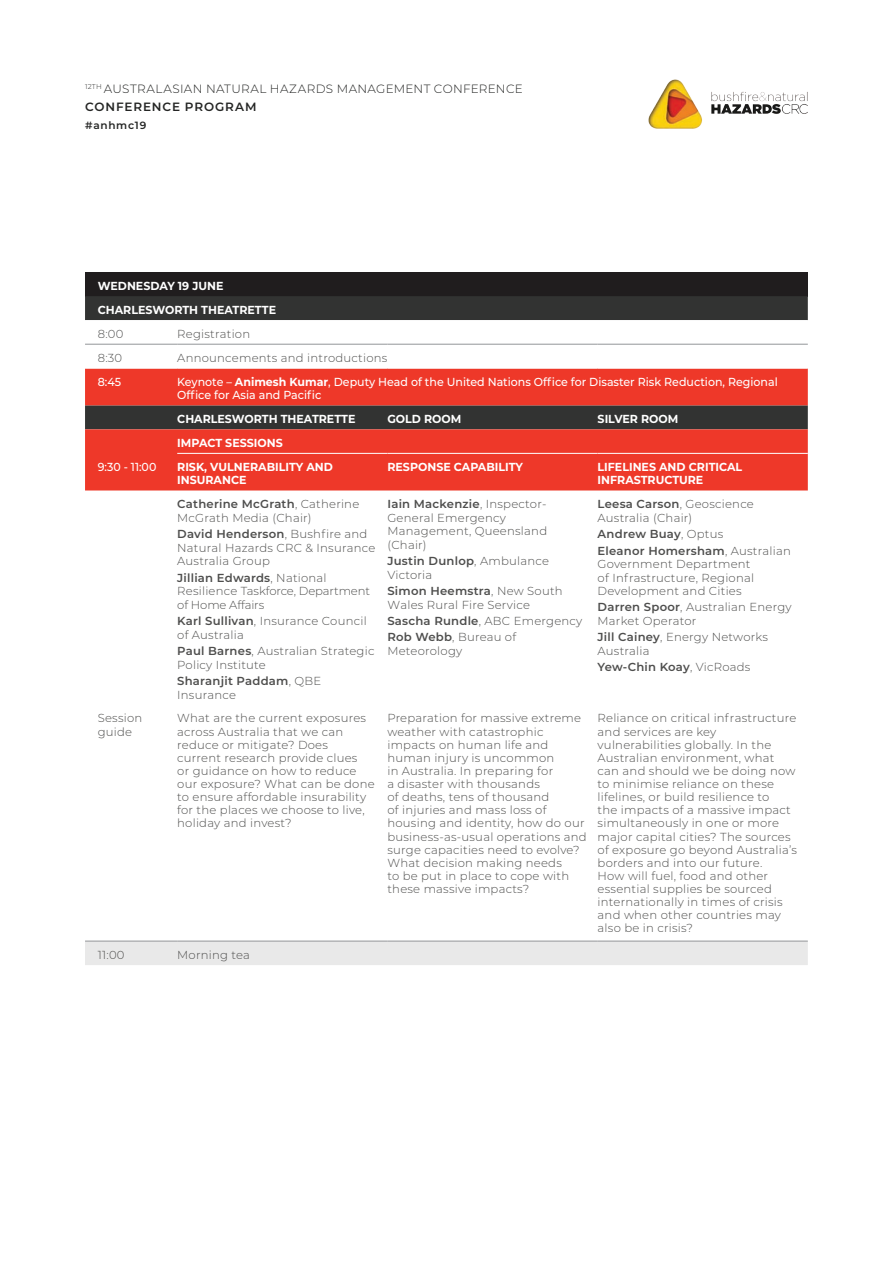
<style>
.page{position:relative;width:893px;height:1263px;background:#fff}
.page>*{position:absolute;margin:0;border:0;box-sizing:border-box;transform-origin:0 0}
.t1{font:300 12px/18px "Montserrat";letter-spacing:.03em;color:#242524}
.t2{font:300 11.7px/13px "Montserrat";letter-spacing:.02em;color:#4e4e4d}
.t3{font:700 11.7px/13px "Montserrat";color:#fff;scale:.95 1}
.t4{font:500 11.7px/13px "Montserrat";color:#fff;scale:.95 1}
.t5{font:600 11.7px/13.5px "Montserrat";letter-spacing:.02em;color:#4e4e4d}
.t6{font:300 11.7px/13.5px "Montserrat";letter-spacing:-.01em;color:#4e4e4d}
.t7{font:600 10.5px "Montserrat";letter-spacing:.07em;color:#242524}
.s1{font-weight:600}
.s2{font-weight:700}
.s3{font-weight:300}
</style>
<div class="page">
<div style="left:85px;top:272px;width:723px;height:24px;background:#201d1e"></div>
<div style="left:85px;top:296px;width:723px;height:133px;background:#323332"></div>
<svg style="left:85px;top:320px;width:723px;height:85px"></svg>
<div style="left:85px;top:429px;width:723px;height:61px;background:#ee3829"></div>
<div style="left:85px;top:942px;width:723px;height:23px;background:#e9e9e9"></div>
<hr style="left:85px;top:344px;width:92px;height:1px;background:#939598">
<hr style="left:177px;top:344px;width:210px;height:1px;background:#939598">
<hr style="left:387px;top:344px;width:211px;height:1px;background:#939598">
<hr style="left:598px;top:344px;width:210px;height:1px;background:#939598">
<hr style="left:177px;top:453px;width:210px;height:1px;background:#fff">
<hr style="left:387px;top:453px;width:211px;height:1px;background:#fff">
<hr style="left:598px;top:453px;width:210px;height:1px;background:#fff">
<hr style="left:85px;top:368px;width:92px;height:1px;background:#fff">
<hr style="left:177px;top:368px;width:210px;height:1px;background:#fff">
<hr style="left:387px;top:368px;width:211px;height:1px;background:#fff">
<hr style="left:598px;top:368px;width:210px;height:1px;background:#fff">
<hr style="left:85px;top:941px;width:92px;height:1px;background:#939598">
<hr style="left:177px;top:941px;width:210px;height:1px;background:#939598">
<hr style="left:387px;top:941px;width:211px;height:1px;background:#939598">
<hr style="left:598px;top:941px;width:210px;height:1px;background:#939598">
<img style="left:648px;top:79px;width:160px;height:50px">
<p class="t1" style="left:85px;top:79px;width:439px"><sup>12TH</sup> AUSTRALASIAN NATURAL HAZARDS MANAGEMENT CONFERENCE<br><span class="s1">CONFERENCE PROGRAM</span></p>
<p class="t7" style="left:85px;top:118px;width:63px">#anhmc19</p>
<p class="t3" style="left:98px;top:273px;width:189px;line-height:24px">WEDNESDAY 19 JUNE<br>CHARLESWORTH THEATRETTE</p>
<p class="t2" style="left:98px;top:327px;width:27px">8:00</p>
<p class="t2" style="left:177px;top:327px;width:74px">Registration</p>
<p class="t2" style="left:98px;top:351px;width:26px">8:30</p>
<p class="t2" style="left:177px;top:351px;width:212px">Announcements and introductions</p>
<p class="t4" style="left:98px;top:375px;width:26px">8:45</p>
<p class="t4" style="left:177px;top:375px;width:634px">Keynote – <span class="s2">Animesh Kumar</span>, Deputy Head of the United Nations Office for Disaster Risk Reduction, Regional<br>Office for Asia and Pacific</p>
<p class="t3" style="left:177px;top:412px;width:189px">CHARLESWORTH THEATRETTE</p>
<p class="t3" style="left:387px;top:412px;width:79px">GOLD ROOM</p>
<p class="t3" style="left:598px;top:412px;width:87px">SILVER ROOM</p>
<p class="t3" style="left:177px;top:436px;width:113px">IMPACT SESSIONS</p>
<p class="t4" style="left:98px;top:460px;width:63px">9:30 - 11:00</p>
<p class="t3" style="left:177px;top:460px;width:165px">RISK, VULNERABILITY AND<br>INSURANCE</p>
<p class="t3" style="left:387px;top:460px;width:144px">RESPONSE CAPABILITY</p>
<p class="t3" style="left:598px;top:460px;width:154px">LIFELINES AND CRITICAL<br>INFRASTRUCTURE</p>
<p class="t2" style="left:177px;top:497px;width:184px;line-height:13.5px"><span class="s1">Catherine McGrath</span>, Catherine<br>McGrath Media (Chair)</p>
<p class="t2" style="left:177px;top:527px;width:200px;line-height:13.5px"><span class="s1">David Henderson</span>, Bushfire and<br>Natural Hazards CRC &amp; Insurance<br>Australia Group</p>
<p class="t6" style="left:177px;top:570px;width:194px"><span class="s1">Jillian Edwards</span>, National<br>Resilience Taskforce, Department of Home Affairs</p>
<p class="t2" style="left:177px;top:614px;width:191px;line-height:13.5px"><span class="s1">Karl Sullivan</span>, Insurance Council of Australia</p>
<p class="t2" style="left:177px;top:644px;width:199px;line-height:13.5px"><span class="s1">Paul Barnes</span>, Australian Strategic<br>Policy Institute</p>
<p class="t5" style="left:177px;top:673px;width:145px">Sharanjit Paddam<span class="s3">, QBE<br>Insurance</span></p>
<p class="t2" style="left:387px;top:497px;width:161px;line-height:13.5px"><span class="s1">Iain Mackenzie</span>, Inspector-<br>General Emergency<br>Management, Queensland (Chair)</p>
<p class="t2" style="left:387px;top:554px;width:163px;line-height:13.5px"><span class="s1">Justin Dunlop</span>, Ambulance<br>Victoria</p>
<p class="t2" style="left:387px;top:584px;width:177px;line-height:13.5px"><span class="s1">Simon Heemstra</span>, New South<br>Wales Rural Fire Service</p>
<p class="t2" style="left:387px;top:612px;width:196px;line-height:16.5px"><span class="s1">Sascha Rundle</span>, ABC Emergency<br><span class="s1">Rob Webb</span>, Bureau of</p>
<p class="t2" style="left:387px;top:644px;width:76px">Meteorology</p>
<p class="t2" style="left:598px;top:497px;width:158px;line-height:13.5px"><span class="s1">Leesa Carson</span>, Geoscience<br>Australia (Chair)</p>
<p class="t5" style="left:598px;top:525px;width:195px;line-height:16.5px">Andrew Buay<span class="s3">, Optus<br></span>Eleanor Homersham<span class="s3">, Australian</span></p>
<p class="t2" style="left:598px;top:557px;width:158px;line-height:13.5px">Government Department of Infrastructure, Regional<br>Development and Cities</p>
<p class="t2" style="left:598px;top:600px;width:196px;line-height:13.5px"><span class="s1">Darren Spoor</span>, Australian Energy<br>Market Operator</p>
<p class="t2" style="left:598px;top:630px;width:172px;line-height:13.5px"><span class="s1">Jill Cainey</span>, Energy Networks<br>Australia</p>
<p class="t5" style="left:598px;top:660px;width:154px">Yew-Chin Koay<span class="s3">, VicRoads</span></p>
<p class="t2" style="left:98px;top:711px;width:46px">Session guide</p>
<p class="t2" style="left:177px;top:711px;width:199px">What are the current exposures across Australia that we can reduce or mitigate? Does current research provide clues<br>or guidance on how to reduce our exposure? What can be done to ensure affordable insurability for the places we choose to live, holiday and invest?</p>
<p class="t2" style="left:387px;top:711px;width:201px">Preparation for massive extreme weather with catastrophic impacts on human life and human injury is uncommon<br>in Australia. In preparing for<br>a disaster with thousands<br>of deaths, tens of thousand<br>of injuries and mass loss of housing and identity, how do our business-as-usual operations and surge capacities need to evolve?<br>What decision making needs<br>to be put in place to cope with these massive impacts?</p>
<p class="t2" style="left:598px;top:711px;width:201px">Reliance on critical infrastructure and services are key vulnerabilities globally. In the<br>Australian environment, what can and should we be doing now to minimise reliance on these lifelines, or build resilience to<br>the impacts of a massive impact simultaneously in one or more major capital cities? The sources of exposure go beyond Australia’s borders and into our future.<br>How will fuel, food and other essential supplies be sourced internationally in times of crisis and when other countries may also be in crisis?</p>
<p class="t2" style="left:98px;top:947px;width:28px">11:00</p>
<p class="t2" style="left:177px;top:947px;width:74px">Morning tea</p>
</div>
